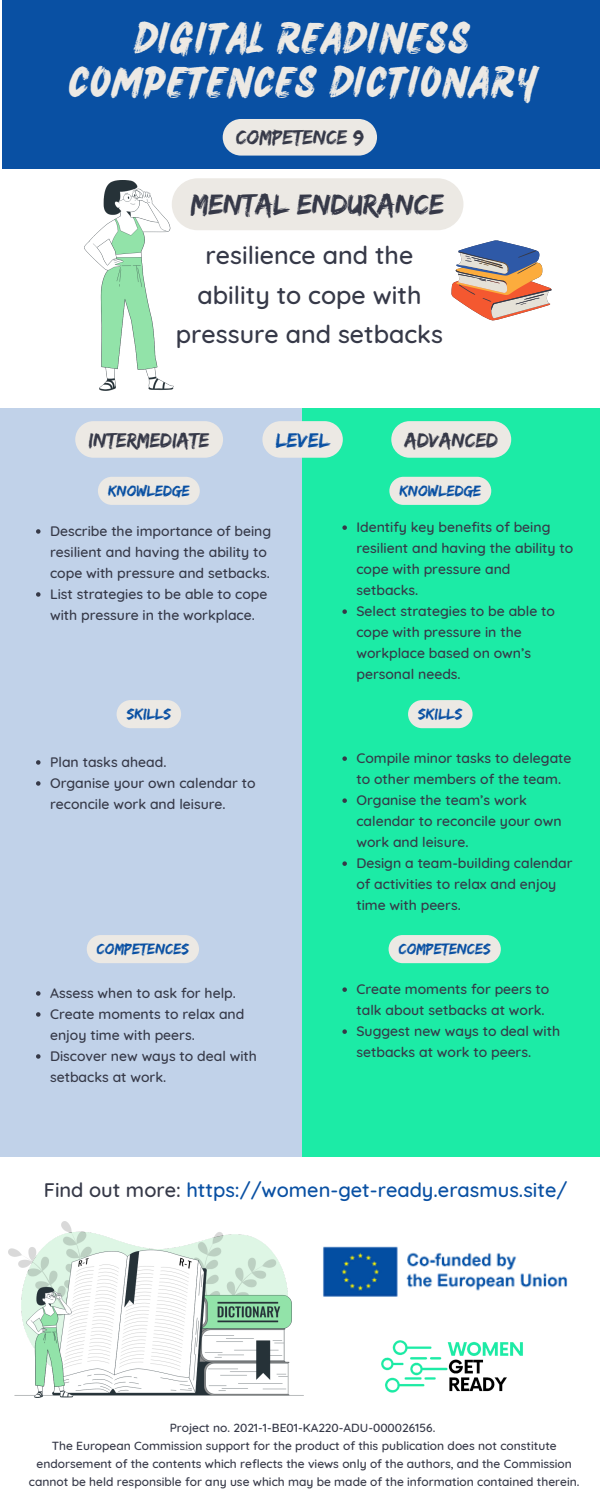
<style>
.page{position:relative;width:600px;height:1500px;background:#fff}
.page>*{position:absolute;margin:0;border:0;box-sizing:border-box;transform-origin:0 0}
.t1{font:32px/44.2px "Salted Bay";letter-spacing:.045em;color:#ece9e4;text-align:center}
.t2{font:30px "Edo";color:#363948}
.t3{font:500 25px/39.8px "Quicksand";color:#363948;text-align:center}
.t4{font:21.1px "Edo";color:#363948}
.t5{font:21.1px "Edo";color:#0950a3}
.t6{font:500 20px "Quicksand";color:#0950a3}
.t7{font:16px "Edo";color:#0950a3}
.t8{font:500 14px/21px "Quicksand";color:#363948}
.t9{font:500 12px/18px "Quicksand";color:#363948;text-align:center}
.s1{color:#363948}
</style>
<div class="page">
<div style="left:0;top:408px;width:303px;height:748px;background:#c1d2e9"></div>
<div style="left:303px;top:408px;width:297px;height:748px;background:#1ceba6"></div>
<div style="left:3px;top:0;width:597px;height:169px;background:#0950a3"></div>
<svg style="left:451px;top:240px;width:101px;height:81px"></svg>
<img style="left:323px;top:1246px;width:245px;height:51px">
<img style="left:368px;top:1282px;width:172px;height:111px">
<img style="left:8px;top:1222px;width:295px;height:175px">
<img style="left:85px;top:181px;width:89px;height:209px">
<svg style="left:391px;top:421px;width:120px;height:37px"></svg>
<svg style="left:75px;top:421px;width:148px;height:37px"></svg>
<svg style="left:223px;top:119px;width:154px;height:37px"></svg>
<svg style="left:36px;top:529px;width:5px;height:5px"></svg>
<svg style="left:36px;top:592px;width:5px;height:5px"></svg>
<svg style="left:36px;top:760px;width:5px;height:5px"></svg>
<svg style="left:36px;top:781px;width:5px;height:5px"></svg>
<svg style="left:36px;top:991px;width:5px;height:5px"></svg>
<svg style="left:36px;top:1012px;width:5px;height:5px"></svg>
<svg style="left:36px;top:1054px;width:5px;height:5px"></svg>
<div style="left:172px;top:178px;width:291px;height:52px;background:#ece9e4;border-radius:26px"></div>
<svg style="left:342px;top:525px;width:5px;height:5px"></svg>
<svg style="left:342px;top:609px;width:5px;height:5px"></svg>
<svg style="left:342px;top:756px;width:5px;height:5px"></svg>
<svg style="left:342px;top:798px;width:5px;height:5px"></svg>
<svg style="left:342px;top:861px;width:5px;height:5px"></svg>
<svg style="left:342px;top:987px;width:5px;height:5px"></svg>
<svg style="left:342px;top:1029px;width:5px;height:5px"></svg>
<svg style="left:262px;top:421px;width:81px;height:37px"></svg>
<div style="left:98px;top:477px;width:102px;height:28px;background:#ece9e4"></div>
<svg style="left:117px;top:700px;width:64px;height:28px"></svg>
<div style="left:87px;top:935px;width:112px;height:28px;background:#ece9e4"></div>
<svg style="left:389px;top:477px;width:102px;height:28px"></svg>
<svg style="left:408px;top:700px;width:65px;height:28px"></svg>
<svg style="left:389px;top:935px;width:112px;height:28px"></svg>
<h1 class="t1" style="left:69px;top:17px;width:469px">DIGITAL READINESS<br>COMPETENCES DICTIONARY</h1>
<h3 class="t4" style="left:236px;top:125px;width:129px">COMPETENCE 9</h3>
<h2 class="t2" style="left:191px;top:187px;width:255px">MENTAL ENDURANCE</h2>
<h3 class="t3" style="left:176px;top:235px;width:269px">resilience and the ability to cope with pressure and setbacks</h3>
<h3 class="t4" style="left:89px;top:427px;width:122px">INTERMEDIATE</h3>
<h3 class="t4" style="left:405px;top:427px;width:95px">ADVANCED</h3>
<h3 class="t5" style="left:276px;top:427px;width:55px">LEVEL</h3>
<p class="t7" style="left:108px;top:482px;width:83px">KNOWLEDGE</p>
<p class="t8" style="left:50px;top:520px;width:223px">Describe the importance of being resilient and having the ability to cope with pressure and setbacks.<br>List strategies to be able to cope with pressure in the workplace.</p>
<p class="t7" style="left:127px;top:705px;width:46px">SKILLS</p>
<p class="t8" style="left:50px;top:751px;width:207px">Plan tasks ahead.<br>Organise your own calendar to reconcile work and leisure.</p>
<p class="t7" style="left:97px;top:940px;width:94px">COMPETENCES</p>
<p class="t8" style="left:50px;top:982px;width:208px">Assess when to ask for help.<br>Create moments to relax and enjoy time with peers.<br>Discover new ways to deal with setbacks at work.</p>
<p class="t7" style="left:400px;top:482px;width:83px">KNOWLEDGE</p>
<p class="t8" style="left:356px;top:516px;width:218px">Identify key benefits of being resilient and having the ability to cope with pressure and setbacks.<br>Select strategies to be able to cope with pressure in the workplace based on own’s personal needs.</p>
<p class="t7" style="left:418px;top:705px;width:46px">SKILLS</p>
<p class="t8" style="left:356px;top:747px;width:218px">Compile minor tasks to delegate to other members of the team.<br>Organise the team’s work calendar to reconcile your own work and leisure.<br>Design a team-building calendar of activities to relax and enjoy time with peers.</p>
<p class="t7" style="left:399px;top:940px;width:94px">COMPETENCES</p>
<p class="t8" style="left:356px;top:978px;width:205px">Create moments for peers to talk about setbacks at work.<br>Suggest new ways to deal with setbacks at work to peers.</p>
<h3 class="t6" style="left:44px;top:1177px;width:525px"><span class="s1">Find out more:</span> https://women-get-ready.erasmus.site/</h3>
<p class="t9" style="left:29px;top:1418px;width:552px">Project no. 2021-1-BE01-KA220-ADU-000026156.<br>The European Commission support for the product of this publication does not constitute endorsement of the contents which reflects the views only of the authors, and the Commission cannot be held responsible for any use which may be made of the information contained therein.</p>
</div>
